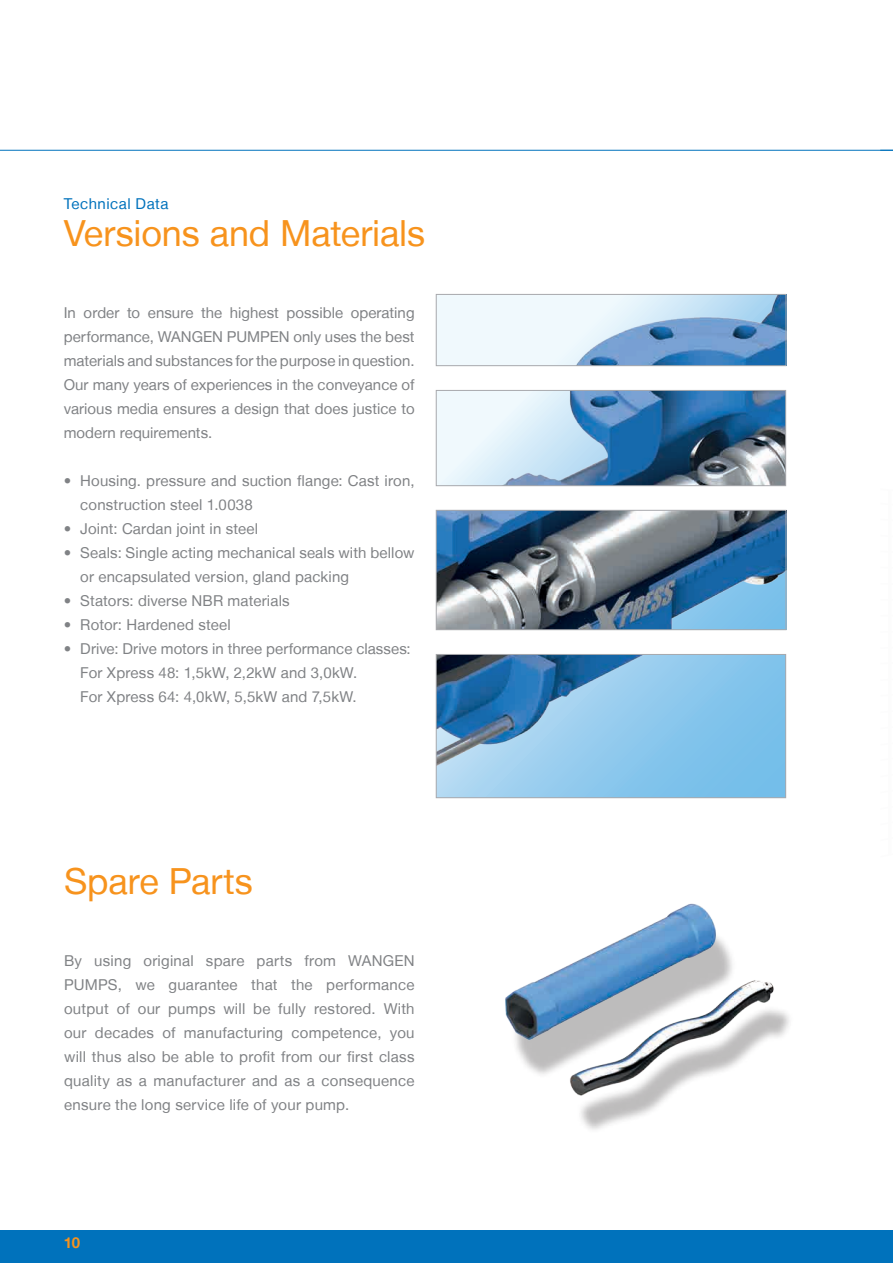
<style>
.page{position:relative;width:893px;height:1263px;background:#fff}
.page>*{position:absolute;margin:0;border:0;box-sizing:border-box;transform-origin:0 0}
.t1{font:36px "Helvetica Neue LT";letter-spacing:-.005em;color:#f7931d}
.t2{font:15px/24px "Helvetica Neue LT";letter-spacing:.01em;color:#808285}
.t3{font:15px "Helvetica Neue LT";letter-spacing:.035em;color:#0072bc}
.t4{font:700 15px "Helvetica Neue LT";color:#f7931d}
</style>
<div class="page">
<hr style="left:0;top:150px;width:893px;height:1px;background:#0072bc">
<div style="left:0;top:1230px;width:893px;height:33px;background:#0072bc"></div>
<div style="left:511px;top:928px;width:283px;height:206px;background:#231f20;opacity:.3"></div>
<img style="left:505px;top:903px;width:278px;height:206px">
<img style="left:438px;top:392px;width:346px;height:92px">
<div style="left:436px;top:390px;width:350px;height:96px;border:1px solid #a8a9ad"></div>
<img style="left:438px;top:296px;width:346px;height:68px">
<div style="left:436px;top:294px;width:350px;height:72px;border:1px solid #a8a9ad"></div>
<img style="left:438px;top:512px;width:346px;height:116px">
<div style="left:436px;top:510px;width:350px;height:120px;border:1px solid #a8a9ad"></div>
<img style="left:438px;top:656px;width:346px;height:140px">
<div style="left:436px;top:654px;width:350px;height:144px;border:1px solid #a8a9ad"></div>
<p class="t3" style="left:64px;top:194px;width:106px">Technical Data</p>
<h1 class="t1" style="left:64px;top:212px;width:363px">Versions and Materials</h1>
<p class="t2" style="left:64px;top:300px;width:352px;text-align:justify">In order to ensure the highest possible operating performance, WANGEN PUMPEN only uses the best materials and substances for the purpose in question.<br>Our many years of experiences in the conveyance of various media ensures a design that does justice to modern requirements.</p>
<p class="t2" style="left:80px;top:468px;width:336px;text-indent:-16px">• Housing. pressure and suction flange: Cast iron, construction steel 1.0038</p>
<p class="t2" style="left:64px;top:516px;width:196px">• Joint: Cardan joint in steel</p>
<p class="t2" style="left:80px;top:540px;width:336px;text-indent:-16px">• Seals: Single acting mechanical seals with bellow or encapsulated version, gland packing</p>
<p class="t2" style="left:64px;top:588px;width:227px">• Stators: diverse NBR materials</p>
<p class="t2" style="left:64px;top:612px;width:168px">• Rotor: Hardened steel</p>
<p class="t2" style="left:80px;top:636px;width:332px;text-indent:-17px">• Drive: Drive motors in three performance classes:<br>For Xpress 48: 1,5kW, 2,2kW and 3,0kW.<br>For Xpress 64: 4,0kW, 5,5kW and 7,5kW.</p>
<h1 class="t1" style="left:64px;top:860px;width:190px">Spare Parts</h1>
<p class="t2" style="left:64px;top:948px;width:352px;text-align:justify">By using original spare parts from WANGEN PUMPS, we guarantee that the performance output of our pumps will be fully restored. With our decades of manufacturing competence, you will thus also be able to profit from our first class quality as a manufacturer and as a consequence ensure the long service life of your pump.</p>
<p class="t4" style="left:64px;top:1233px;width:18px">10</p>
</div>
